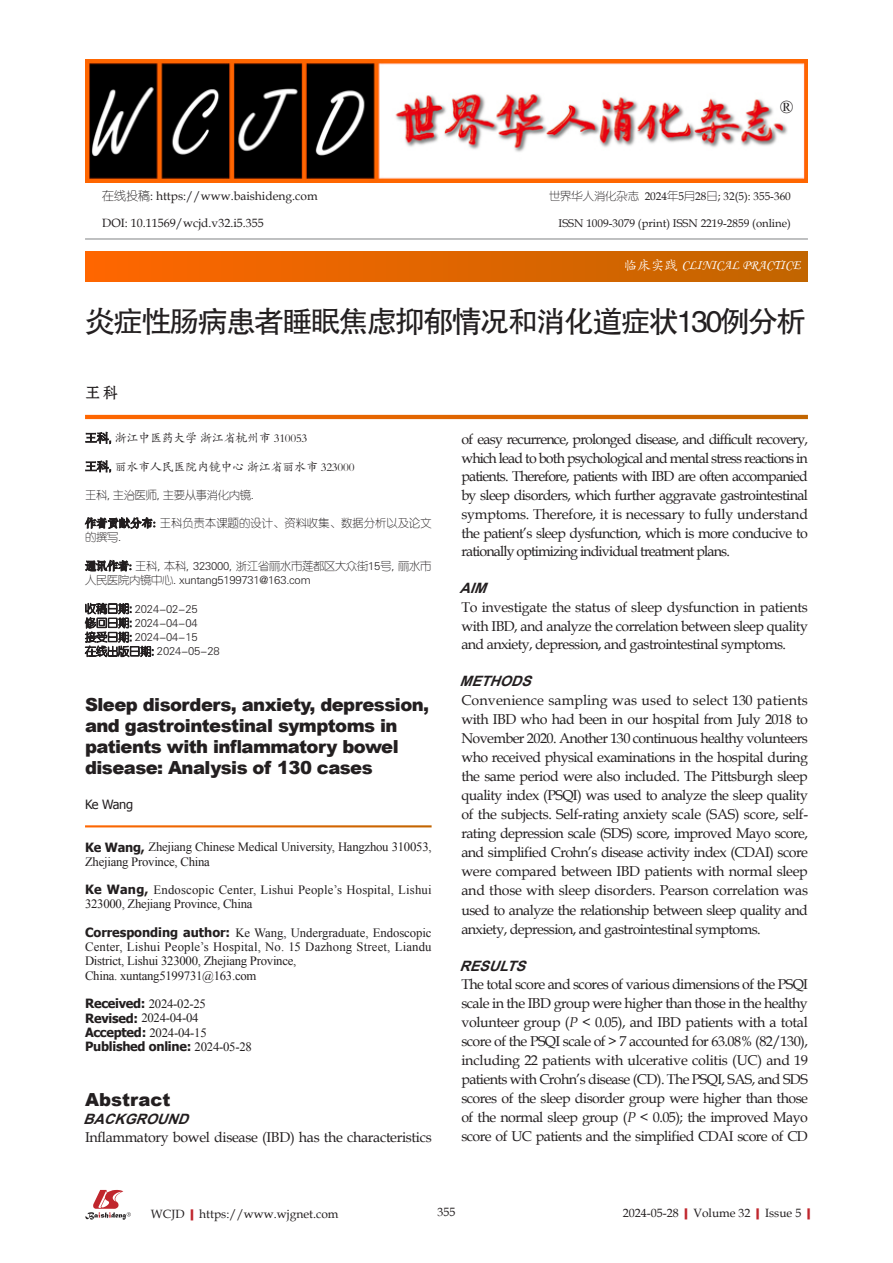
<style>
.page{position:relative;width:893px;height:1263px;background:#fff}
.page>*{position:absolute;margin:0;border:0;box-sizing:border-box;transform-origin:0 0}
._1题目{font:30px "FZHTJW GB1 0";letter-spacing:-.06em;color:#231f20}
.Abstract{font:900 18px/21px "Arial";letter-spacing:-.03em;color:#231f20}
.Abstract-2{font:900 18px "Arial";color:#231f20}
.t1{font:18px "Times New Roman";color:#231f20}
._20作者{font:15px "FZSHJW GB1 0";color:#231f20}
._6英文摘要{font:14.25px/19px "Book Antiqua";letter-spacing:-.04em;color:#231f20;text-align:justify}
._6英文摘要-2{font:italic 700 14.25px "Arial";color:#231f20}
.t2{font:13.5px "Monotype Corsiva";color:#fff}
._5英文作者{font:12.75px/14.2px "Times New Roman";letter-spacing:-.02em;color:#231f20}
._5英文作者-2{font:12.75px/14.2px "Times New Roman";letter-spacing:.01em;color:#231f20}
._5英文作者-3{font:700 12.75px "Tahoma";letter-spacing:-.02em;color:#231f20}
._5英文作者-4{font:12.75px "Tahoma";letter-spacing:-.035em;color:#231f20}
.t3{font:12px "Book Antiqua";color:#231f20}
.t4{font:12px "FZKTJW GB1 0";letter-spacing:-.02em;color:#231f20}
._3作者简介{font:11.25px/14.2px "FZY1 JW GB1 0";letter-spacing:-.02em;color:#231f20}
.t5{font:11.25px "Book Antiqua";color:#231f20}
._3作者简介-2{font:11.25px/14.2px "FZY1 JW GB1 0";letter-spacing:.005em;color:#231f20}
.s1{font-family:"FZY1 JW GB1 0"}
.s2{font-family:"FZKTJW GB1 0"}
.s3{font-family:"FZZDXJW GB1 0"}
.s4{font-family:"FZSHJW GB1 0"}
.s5{font-family:"Tahoma";font-weight:700}
.s6{font-family:"Times New Roman";font-weight:400}
.s7{font-style:italic}
.s8{font-weight:700;color:#c0262d}
</style>
<div class="page">
<svg style="left:85px;top:431px;width:27px;height:14px"></svg>
<svg style="left:85px;top:460px;width:27px;height:13px"></svg>
<svg style="left:84px;top:517px;width:71px;height:12px"></svg>
<svg style="left:84px;top:559px;width:48px;height:13px"></svg>
<svg style="left:84px;top:602px;width:70px;height:56px"></svg>
<div style="left:85px;top:252px;width:723px;height:29px;background:linear-gradient(to right,#f60,#c16500)"></div>
<hr style="left:85px;top:239px;width:723px;height:1px;background:#808285">
<svg style="left:85px;top:415px;width:723px;height:4px;background:#e06500"></svg>
<img style="left:85px;top:60px;width:723px;height:123px">
<svg style="left:85px;top:1190px;width:46px;height:30px"></svg>
<p class="t3" style="left:102px;top:188px;width:217px"><span class="s1">在线投稿</span>: https://www.baishideng.com</p>
<p class="t3" style="left:102px;top:215px;width:163px">DOI: 10.11569/wcjd.v32.i5.355</p>
<p class="t1" style="left:780px;top:95px;width:15px">®</p>
<p class="t5" style="left:549px;top:188px;width:243px"><span class="s1">世界华人消化杂志</span> 2024<span class="s1">年</span>5<span class="s1">月</span>28<span class="s1">日</span>; 32(5): 355-360</p>
<p class="t5" style="left:559px;top:215px;width:234px">ISSN 1009-3079 (print) ISSN 2219-2859 (online)</p>
<p class="t2" style="left:624px;top:256px;width:178px"><span class="s2">临床实践</span> CLINICAL PRACTICE</p>
<p class="_1题目" style="left:85px;top:305px;width:723px">炎症性肠病患者睡眠焦虑抑郁情况和消化道症状130例分析</p>
<p class="_20作者" style="left:85px;top:385px;width:35px">王 科</p>
<p class="t4" style="left:85px;top:432px;width:224px"><span class="s3">王科,</span> 浙江中医药大学 浙江省杭州市 310053</p>
<p class="t4" style="left:85px;top:460px;width:271px"><span class="s3">王科,</span> 丽水市人民医院内镜中心 浙江省丽水市 323000</p>
<p class="_3作者简介" style="left:85px;top:488px;width:171px">王科, 主治医师, 主要从事消化内镜.</p>
<p class="_3作者简介-2" style="left:85px;top:516px;width:348px"><span class="s4">作者贡献分布:</span> 王科负责本课题的设计、资料收集、数据分析以及论文的撰写.</p>
<p class="_3作者简介" style="left:85px;top:559px;width:348px"><span class="s4">通讯作者:</span> 王科, 本科, 323000, 浙江省丽水市莲都区大众街15号, 丽水市人民医院内镜中心. xuntang5199731@163.com</p>
<p class="_3作者简介" style="left:85px;top:602px;width:114px">收稿日期: 2024-02-25</p>
<p class="_3作者简介" style="left:85px;top:616px;width:114px">修回日期: 2024-04-04</p>
<p class="_3作者简介" style="left:85px;top:630px;width:114px">接受日期: 2024-04-15</p>
<p class="_3作者简介" style="left:85px;top:644px;width:136px">在线出版日期: 2024-05-28</p>
<p class="Abstract" style="left:85px;top:694px;width:346px">Sleep disorders, anxiety, depression, and gastrointestinal symptoms in patients with inflammatory bowel disease: Analysis of 130 cases</p>
<p class="_5英文作者-4" style="left:85px;top:796px;width:50px">Ke Wang</p>
<p class="_5英文作者" style="left:85px;top:840px;width:348px"><span class="s5">Ke Wang,</span> Zhejiang Chinese Medical University, Hangzhou 310053,<br>Zhejiang Province, China</p>
<p class="_5英文作者-2" style="left:85px;top:882px;width:348px"><span class="s5">Ke Wang,</span> Endoscopic Center, Lishui People’s Hospital, Lishui<br>323000, Zhejiang Province, China</p>
<p class="_5英文作者" style="left:85px;top:925px;width:348px;text-align:justify"><span class="s5">Corresponding author:</span> Ke Wang, Undergraduate, Endoscopic Center, Lishui People’s Hospital, No. 15 Dazhong Street, Liandu District, Lishui 323000, Zhejiang Province,</p>
<p class="_5英文作者" style="left:85px;top:968px;width:173px">China. xuntang5199731@163.com</p>
<p class="_5英文作者" style="left:85px;top:996px;width:122px"><span class="s5">Received:</span> 2024-02-25</p>
<p class="_5英文作者" style="left:85px;top:1011px;width:115px"><span class="s5">Revised:</span> 2024-04-04</p>
<p class="_5英文作者" style="left:85px;top:1025px;width:123px"><span class="s5">Accepted:</span> 2024-04-15</p>
<p class="_5英文作者-3" style="left:85px;top:1037px;width:168px">Published online: <span class="s6">2024-05-28</span></p>
<p class="Abstract-2" style="left:85px;top:1086px;width:87px">Abstract</p>
<p class="_6英文摘要-2" style="left:83px;top:1109px;width:113px">BACKGROUND</p>
<p class="_6英文摘要" style="left:85px;top:1127px;width:348px">Inflammatory bowel disease (IBD) has the characteristics</p>
<p class="_6英文摘要" style="left:461px;top:429px;width:348px">of easy recurrence, prolonged disease, and difficult recovery, which lead to both psychological and mental stress reactions in patients. Therefore, patients with IBD are often accompanied by sleep disorders, which further aggravate gastrointestinal symptoms. Therefore, it is necessary to fully understand the patient’s sleep dysfunction, which is more conducive to rationally optimizing individual treatment plans.</p>
<p class="_6英文摘要-2" style="left:459px;top:579px;width:35px">AIM</p>
<p class="_6英文摘要" style="left:461px;top:597px;width:348px">To investigate the status of sleep dysfunction in patients with IBD, and analyze the correlation between sleep quality and anxiety, depression, and gastrointestinal symptoms.</p>
<p class="_6英文摘要-2" style="left:459px;top:672px;width:80px">METHODS</p>
<p class="_6英文摘要" style="left:461px;top:690px;width:348px">Convenience sampling was used to select 130 patients with IBD who had been in our hospital from July 2018 to November 2020. Another 130 continuous healthy volunteers who received physical examinations in the hospital during the same period were also included. The Pittsburgh sleep quality index (PSQI) was used to analyze the sleep quality of the subjects. Self-rating anxiety scale (SAS) score, self&shy;rating depression scale (SDS) score, improved Mayo score, and simplified Crohn’s disease activity index (CDAI) score were compared between IBD patients with normal sleep and those with sleep disorders. Pearson correlation was used to analyze the relationship between sleep quality and anxiety, depression, and gastrointestinal symptoms.</p>
<p class="_6英文摘要-2" style="left:459px;top:956px;width:74px">RESULTS</p>
<p class="_6英文摘要" style="left:461px;top:975px;width:348px">The total score and scores of various dimensions of the PSQI scale in the IBD group were higher than those in the healthy volunteer group (<span class="s7">P</span> &lt; 0.05), and IBD patients with a total score of the PSQI scale of &gt; 7 accounted for 63.08% (82/130), including 22 patients with ulcerative colitis (UC) and 19 patients with Crohn’s disease (CD). The PSQI, SAS, and SDS scores of the sleep disorder group were higher than those of the normal sleep group (<span class="s7">P</span> &lt; 0.05); the improved Mayo score of UC patients and the simplified CDAI score of CD</p>
<p class="t3" style="left:151px;top:1205px;width:189px">WCJD<span class="s8">|</span>https://www.wjgnet.com</p>
<p class="t3" style="left:437px;top:1204px;width:19px">355</p>
<p class="t3" style="left:623px;top:1204px;width:195px">2024-05-28<span class="s8">|</span>Volume 32<span class="s8">|</span>Issue 5<span class="s8">|</span></p>
</div>
